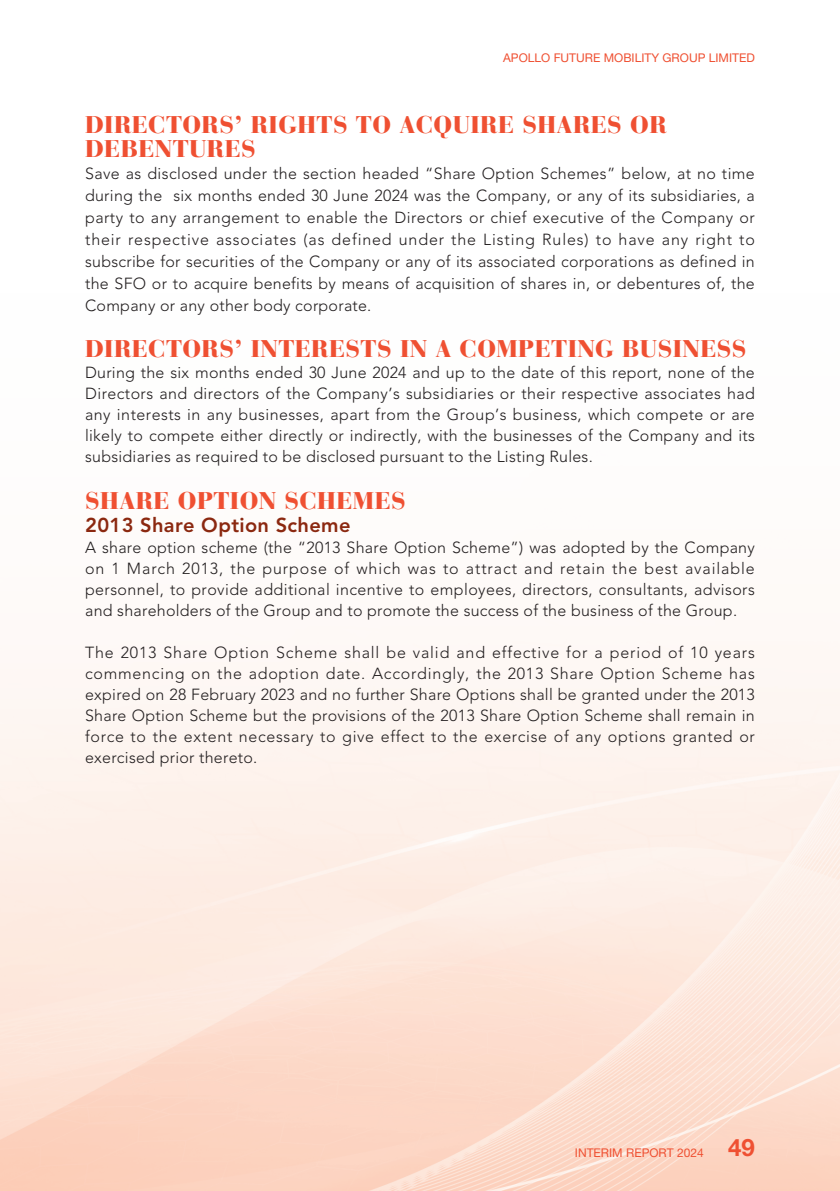
<style>
.page{position:relative;width:840px;height:1191px;background:#fff}
.page>*{position:absolute;margin:0;border:0;box-sizing:border-box;transform-origin:0 0}
._000_Big_Head{font:900 24px/24px "Bauer Bodoni Std";letter-spacing:.02em;color:#ef5032}
._02_H2{font:800 20px "Avenir LT Std";letter-spacing:.02em;color:#8b2810}
._00_txt{font:300 16px/21px "Avenir LT Std";letter-spacing:.015em;color:#231f20;text-align:justify}
.t1{font:12px "Helvetica Neue LT Std";color:#ef5032}
.s1{font-weight:700;font-size:24px}
</style>
<div class="page">
<img style="left:0;top:645px;width:839px;height:546px">
<p class="t1" style="left:503px;top:51px;width:253px">APOLLO FUTURE MOBILITY GROUP LIMITED</p>
<p class="_000_Big_Head" style="left:85px;top:113px;width:582px">DIRECTORS’ RIGHTS TO ACQUIRE SHARES OR<br>DEBENTURES</p>
<p class="_00_txt" style="left:85px;top:163px;width:670px;line-height:22px">Save as disclosed under the section headed “Share Option Schemes” below, at no time during the six months ended 30 June 2024 was the Company, or any of its subsidiaries, a party to any arrangement to enable the Directors or chief executive of the Company or their respective associates (as defined under the Listing Rules) to have any right to subscribe for securities of the Company or any of its associated corporations as defined in the SFO or to acquire benefits by means of acquisition of shares in, or debentures of, the Company or any other body corporate.</p>
<p class="_000_Big_Head" style="left:85px;top:337px;width:662px">DIRECTORS’ INTERESTS IN A COMPETING BUSINESS</p>
<p class="_00_txt" style="left:85px;top:362px;width:670px">During the six months ended 30 June 2024 and up to the date of this report, none of the Directors and directors of the Company’s subsidiaries or their respective associates had any interests in any businesses, apart from the Group’s business, which compete or are likely to compete either directly or indirectly, with the businesses of the Company and its subsidiaries as required to be disclosed pursuant to the Listing Rules.</p>
<p class="_000_Big_Head" style="left:85px;top:489px;width:322px">SHARE OPTION SCHEMES</p>
<p class="_02_H2" style="left:85px;top:513px;width:267px">2013 Share Option Scheme</p>
<p class="_00_txt" style="left:85px;top:536px;width:671px">A share option scheme (the “2013 Share Option Scheme”) was adopted by the Company on 1 March 2013, the purpose of which was to attract and retain the best available personnel, to provide additional incentive to employees, directors, consultants, advisors and shareholders of the Group and to promote the success of the business of the Group.</p>
<p class="_00_txt" style="left:85px;top:641px;width:670px">The 2013 Share Option Scheme shall be valid and effective for a period of 10 years commencing on the adoption date. Accordingly, the 2013 Share Option Scheme has expired on 28 February 2023 and no further Share Options shall be granted under the 2013<br>Share Option Scheme but the provisions of the 2013 Share Option Scheme shall remain in force to the extent necessary to give effect to the exercise of any options granted or exercised prior thereto.</p>
<p class="t1" style="left:574px;top:1145px;width:181px">INTERIM REPORT 2024 <span class="s1">49</span></p>
</div>
